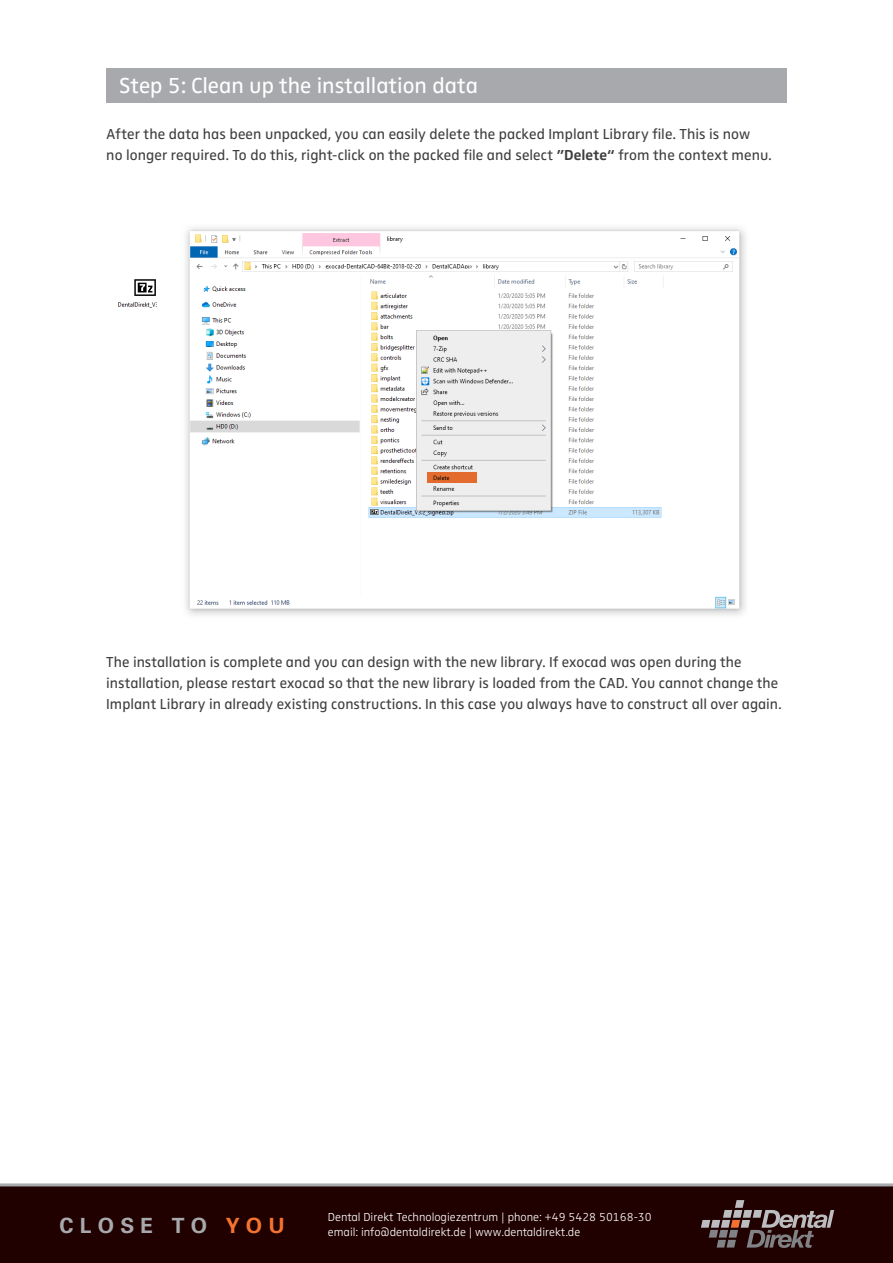
<style>
.page{position:relative;width:893px;height:1263px;background:#fff}
.page>*{position:absolute;margin:0;border:0;box-sizing:border-box;transform-origin:0 0}
.t1{font:22.5px "Zwo Regular Plain Alt";color:#fff}
.t2{font:700 21px "Univers";letter-spacing:.3em;color:#a8a9ad}
.t3{font:15px/21px "Zwo Regular Plain Alt";letter-spacing:.005em;color:#3e3e3f}
.t4{font:12px "Zwo Light Plain Alt";color:#fff}
.s1{font-family:"Zwo Bold Plain Alt"}
.s2{color:#f37331}
</style>
<div class="page">
<img style="left:117px;top:227px;width:629px;height:389px">
<div style="left:0;top:1186px;width:893px;height:77px;background:#200100"></div>
<hr style="left:0;top:1183px;width:893px;height:3px;background:#a8a9ad">
<svg style="left:701px;top:1200px;width:133px;height:48px"></svg>
<div style="left:106px;top:68px;width:681px;height:34px;background:#a8a9ad"></div>
<svg style="left:427px;top:472px;width:49px;height:11px"></svg>
<p class="t1" style="left:119px;top:73px;width:360px">Step 5: Clean up the installation data</p>
<p class="t3" style="left:106px;top:123px;width:667px">After the data has been unpacked, you can easily delete the packed Implant Library file. This is now<br>no longer required. To do this, right-click on the packed file and select <span class="s1">”Delete“</span> from the context menu.</p>
<p class="t3" style="left:106px;top:651px;width:677px">The installation is complete and you can design with the new library. If exocad was open during the installation, please restart exocad so that the new library is loaded from the CAD. You cannot change the<br>Implant Library in already existing constructions. In this case you always have to construct all over again.</p>
<p class="t2" style="left:60px;top:1211px;width:227px">CLOSE TO <span class="s2">YOU</span></p>
<p class="t4" style="left:328px;top:1210px;width:325px">Dental Direkt Technologiezentrum | phone: +49 5428 50168-30</p>
<p class="t4" style="left:328px;top:1225px;width:254px">email: info@dentaldirekt.de | www.dentaldirekt.de</p>
</div>
